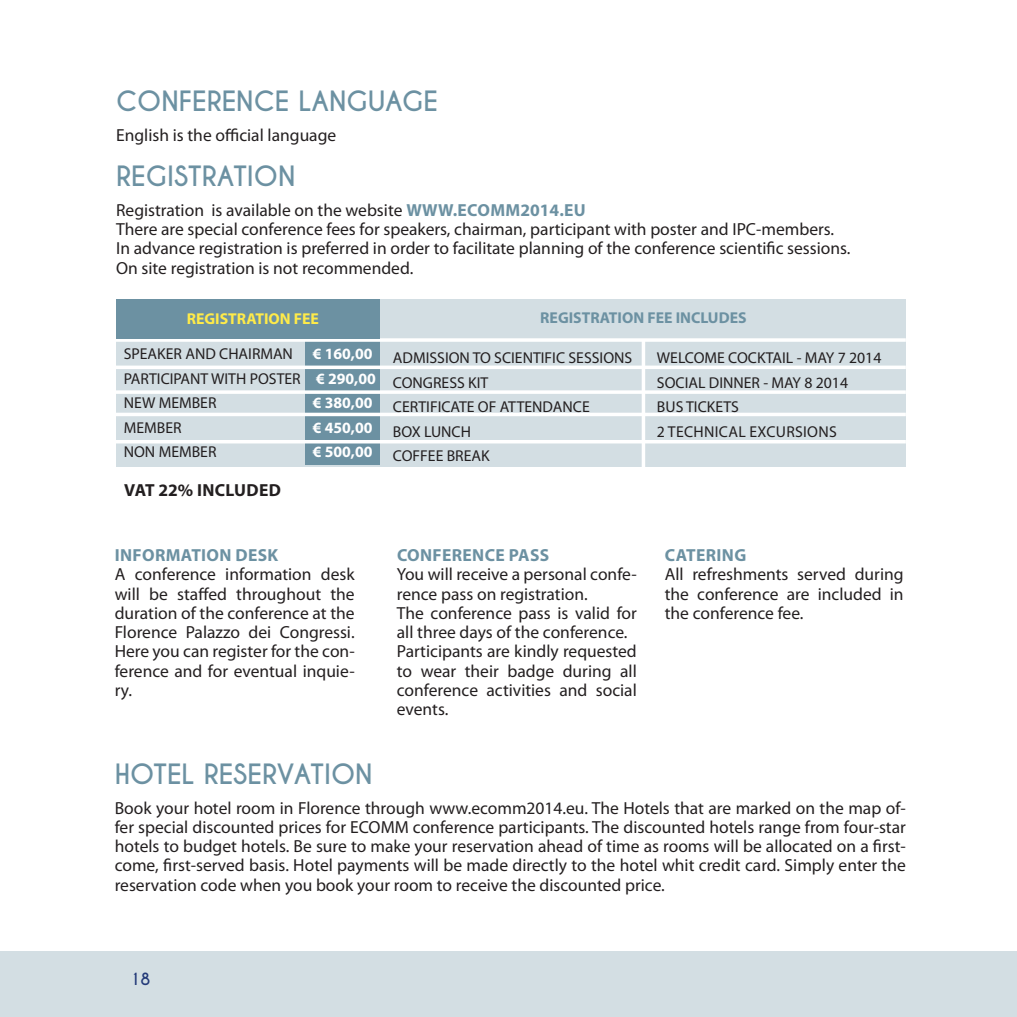
<style>
.page{position:relative;width:1017px;height:1017px;background:#fff}
.page>*{position:absolute;margin:0;border:0;box-sizing:border-box;transform-origin:0 0}
.t1{font:700 26.25px "Caviar Dreams";color:#6c91a2}
.t2{font:17.5px/19.2px "Myriad Pro";color:#231f20;text-align:justify}
.t3{font:700 17.5px "Myriad Pro";letter-spacing:.02em;color:#6c91a2}
.t4{font:700 17.5px "Myriad Pro";letter-spacing:.02em;color:#231f20}
.t5{font:15.75px "Myriad Pro";color:#231f20}
.t6{font:700 15.75px "Myriad Pro";color:#fff}
.t7{font:700 15.75px "Myriad Pro";color:#6c91a2}
.t8{font:15.75px "Myriad Pro";letter-spacing:.02em;color:#231f20}
.t9{font:700 15.75px "Myriad Pro";color:#ffeb49}
.t10{font:700 15.75px "Caviar Dreams";color:#233a79}
.s1{font-weight:700;color:#6c91a2}
.s2{font-weight:700;color:#fff}
</style>
<div class="page">
<div style="left:116px;top:299px;width:790px;height:168px;background:#d3dee3"></div>
<div style="left:305px;top:339px;width:74px;height:126px;background:#6c91a2"></div>
<svg style="left:116px;top:338px;width:790px;height:4px;background:#edf1f3"></svg>
<hr style="left:107px;top:366px;width:799px;height:3px;background:#fff">
<svg style="left:116px;top:390px;width:790px;height:4px;background:#f8f9fa"></svg>
<hr style="left:107px;top:413px;width:799px;height:3px;background:#fff">
<hr style="left:107px;top:440px;width:799px;height:3px;background:#fff">
<div style="left:116px;top:299px;width:263px;height:39px;background:#6c91a2"></div>
<hr style="left:642px;top:340px;width:3px;height:128px;background:#fff">
<div style="left:0;top:951px;width:1017px;height:66px;background:#d3dee3"></div>
<p class="t1" style="left:116px;top:85px;width:324px">CONFERENCE LANGUAGE</p>
<p class="t2" style="left:116px;top:125px;width:222px">English is the official language</p>
<p class="t1" style="left:116px;top:160px;width:181px">REGISTRATION</p>
<p class="t2" style="left:116px;top:200px;width:471px">Registration is available on the website <span class="s1">WWW.ECOMM2014.EU</span></p>
<p class="t2" style="left:116px;top:219px;width:720px">There are special conference fees for speakers, chairman, participant with poster and IPC-members.</p>
<p class="t2" style="left:116px;top:238px;width:736px">In advance registration is preferred in order to facilitate planning of the conference scientific sessions.</p>
<p class="t2" style="left:116px;top:258px;width:299px">On site registration is not recommended.</p>
<p class="t9" style="left:187px;top:308px;width:134px">REGISTRATION FEE</p>
<p class="t5" style="left:124px;top:344px;width:171px">SPEAKER AND CHAIRMAN</p>
<p class="t6" style="left:313px;top:343px;width:61px">€ 160,00</p>
<p class="t5" style="left:124px;top:368px;width:254px">PARTICIPANT WITH POSTER <span class="s2">€ 290,00</span></p>
<p class="t5" style="left:124px;top:393px;width:94px">NEW MEMBER</p>
<p class="t6" style="left:313px;top:392px;width:61px">€ 380,00</p>
<p class="t5" style="left:124px;top:417px;width:59px">MEMBER</p>
<p class="t6" style="left:313px;top:417px;width:61px">€ 450,00</p>
<p class="t5" style="left:124px;top:442px;width:94px">NON MEMBER</p>
<p class="t6" style="left:313px;top:441px;width:61px">€ 500,00</p>
<p class="t4" style="left:124px;top:478px;width:158px">VAT 22% INCLUDED</p>
<p class="t7" style="left:540px;top:307px;width:208px">REGISTRATION FEE INCLUDES</p>
<p class="t5" style="left:393px;top:348px;width:241px">ADMISSION TO SCIENTIFIC SESSIONS</p>
<p class="t5" style="left:393px;top:373px;width:97px">CONGRESS KIT</p>
<p class="t5" style="left:393px;top:397px;width:198px">CERTIFICATE OF ATTENDANCE</p>
<p class="t5" style="left:393px;top:422px;width:80px">BOX LUNCH</p>
<p class="t5" style="left:393px;top:446px;width:98px">COFFEE BREAK</p>
<p class="t5" style="left:657px;top:348px;width:226px">WELCOME COCKTAIL - MAY 7 2014</p>
<p class="t5" style="left:657px;top:373px;width:193px">SOCIAL DINNER - MAY 8 2014</p>
<p class="t5" style="left:657px;top:397px;width:83px">BUS TICKETS</p>
<p class="t8" style="left:657px;top:422px;width:181px">2 TECHNICAL EXCURSIONS</p>
<p class="t3" style="left:115px;top:544px;width:165px">INFORMATION DESK</p>
<p class="t2" style="left:115px;top:564px;width:241px">A conference information desk will be staffed throughout the duration of the conference at the Florence Palazzo dei Congressi.<br>Here you can register for the con&shy;ference and for eventual inquie&shy;ry.</p>
<p class="t3" style="left:397px;top:544px;width:154px">CONFERENCE PASS</p>
<p class="t2" style="left:397px;top:564px;width:241px">You will receive a personal confe&shy;rence pass on registration.</p>
<p class="t2" style="left:397px;top:603px;width:241px">The conference pass is valid for all three days of the conference.</p>
<p class="t2" style="left:397px;top:641px;width:241px">Participants are kindly requested to wear their badge during all conference activities and social events.</p>
<p class="t3" style="left:665px;top:544px;width:83px">CATERING</p>
<p class="t2" style="left:665px;top:564px;width:240px">All refreshments served during the conference are included in the conference fee.</p>
<p class="t1" style="left:115px;top:758px;width:259px">HOTEL RESERVATION</p>
<p class="t2" style="left:115px;top:798px;width:793px">Book your hotel room in Florence through www.ecomm2014.eu. The Hotels that are marked on the map of&shy;fer special discounted prices for ECOMM conference participants. The discounted hotels range from four-star hotels to budget hotels. Be sure to make your reservation ahead of time as rooms will be allocated on a first&shy;come, first-served basis. Hotel payments will be made directly to the hotel whit credit card. Simply enter the reservation code when you book your room to receive the discounted price.</p>
<p class="t10" style="left:130px;top:969px;width:22px">18</p>
</div>
